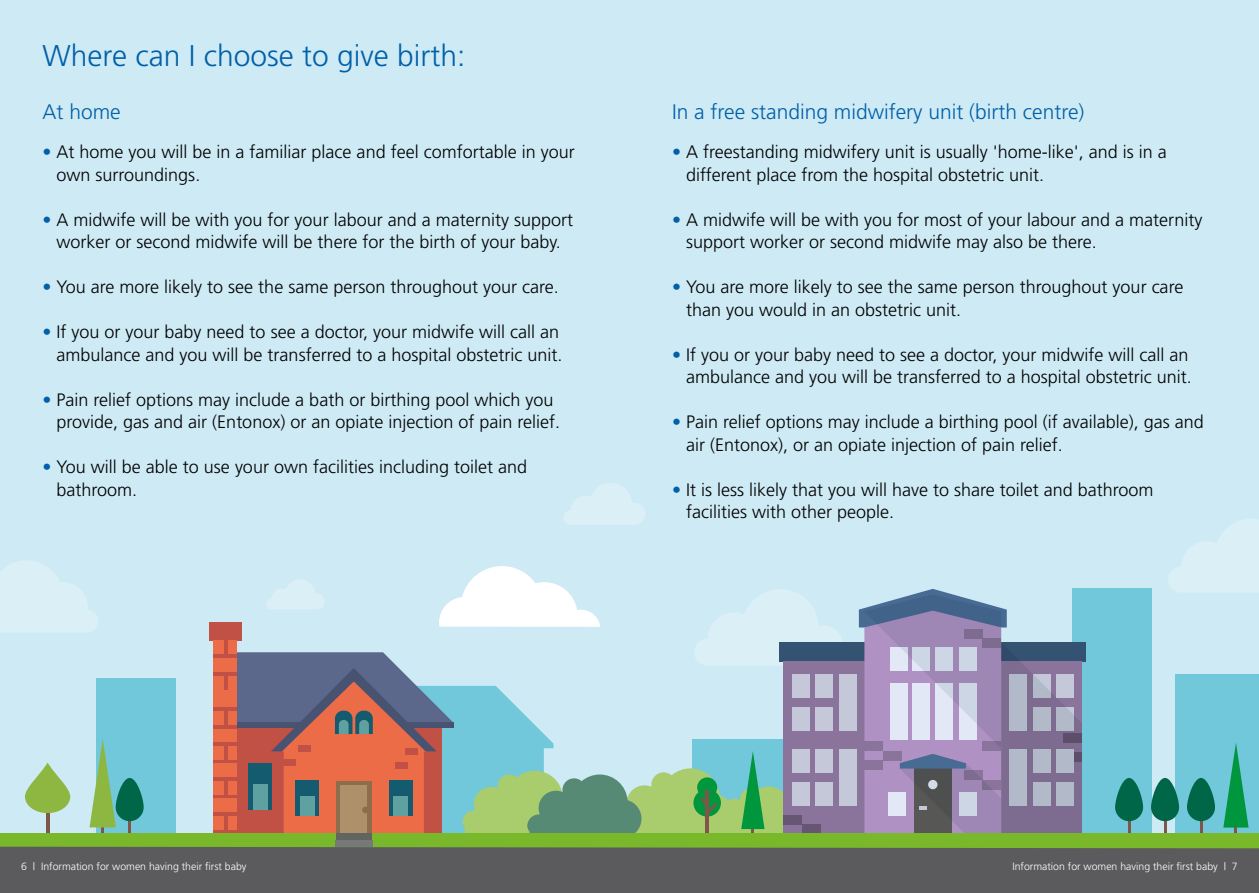
<style>
.page{position:relative;width:1259px;height:893px;background:#ceeaf5}
.page>*{position:absolute;margin:0;border:0;box-sizing:border-box;transform-origin:0 0}
.t1{font:300 30px "Frutiger";color:#0060a8}
.t2{font:300 21px "Frutiger";color:#0060a8}
.t3{font:300 18px/22.5px "Frutiger";color:#000}
.t4{font:300 10.5px "Frutiger";color:#fff}
.s1{color:#0060a8}
</style>
<div class="page">
<div style="left:0;top:861px;width:1259px;height:32px;background:#5b5a5d"></div>
<svg style="left:0;top:483px;width:1259px;height:378px"></svg>
<div style="left:336px;top:833px;width:35px;height:9px;background:#626462"></div>
<div style="left:335px;top:840px;width:38px;height:7px;background:#757978"></div>
<h1 class="t1" style="left:43px;top:39px;width:424px">Where can I choose to give birth:</h1>
<p class="t2" style="left:43px;top:99px;width:80px">At home</p>
<p class="t3" style="left:57px;top:141px;width:520px;text-indent:-14px"><span class="s1">•</span> At home you will be in a familiar place and feel comfortable in your own surroundings.</p>
<p class="t3" style="left:43px;top:208px;width:532px;text-align:center"><span class="s1">•</span> A midwife will be with you for your labour and a maternity support worker or second midwife will be there for the birth of your baby.</p>
<p class="t3" style="left:43px;top:276px;width:518px"><span class="s1">•</span> You are more likely to see the same person throughout your care.</p>
<p class="t3" style="left:43px;top:321px;width:521px;text-align:right"><span class="s1">•</span> If you or your baby need to see a doctor, your midwife will call an ambulance and you will be transferred to a hospital obstetric unit.</p>
<p class="t3" style="left:57px;top:388px;width:505px;text-indent:-14px"><span class="s1">•</span> Pain relief options may include a bath or birthing pool which you provide, gas and air (Entonox) or an opiate injection of pain relief.</p>
<p class="t3" style="left:57px;top:456px;width:472px;text-indent:-14px"><span class="s1">•</span> You will be able to use your own facilities including toilet and bathroom.</p>
<p class="t2" style="left:672px;top:99px;width:414px">In a free standing midwifery unit (birth centre)</p>
<p class="t3" style="left:686px;top:141px;width:482px;text-indent:-14px"><span class="s1">•</span> A freestanding midwifery unit is usually 'home-like', and is in a different place from the hospital obstetric unit.</p>
<p class="t3" style="left:686px;top:208px;width:518px;text-indent:-14px"><span class="s1">•</span> A midwife will be with you for most of your labour and a maternity support worker or second midwife may also be there.</p>
<p class="t3" style="left:686px;top:276px;width:499px;text-indent:-14px"><span class="s1">•</span> You are more likely to see the same person throughout your care than you would in an obstetric unit.</p>
<p class="t3" style="left:672px;top:343px;width:521px;text-align:right"><span class="s1">•</span> If you or your baby need to see a doctor, your midwife will call an ambulance and you will be transferred to a hospital obstetric unit.</p>
<p class="t3" style="left:686px;top:411px;width:519px;text-indent:-14px"><span class="s1">•</span> Pain relief options may include a birthing pool (if available), gas and air (Entonox), or an opiate injection of pain relief.</p>
<p class="t3" style="left:686px;top:478px;width:469px;text-indent:-14px"><span class="s1">•</span> It is less likely that you will have to share toilet and bathroom facilities with other people.</p>
<p class="t4" style="left:21px;top:861px;width:227px">6 | Information for women having their first baby</p>
<p class="t4" style="left:1012px;top:861px;width:227px">Information for women having their first baby | 7</p>
</div>
